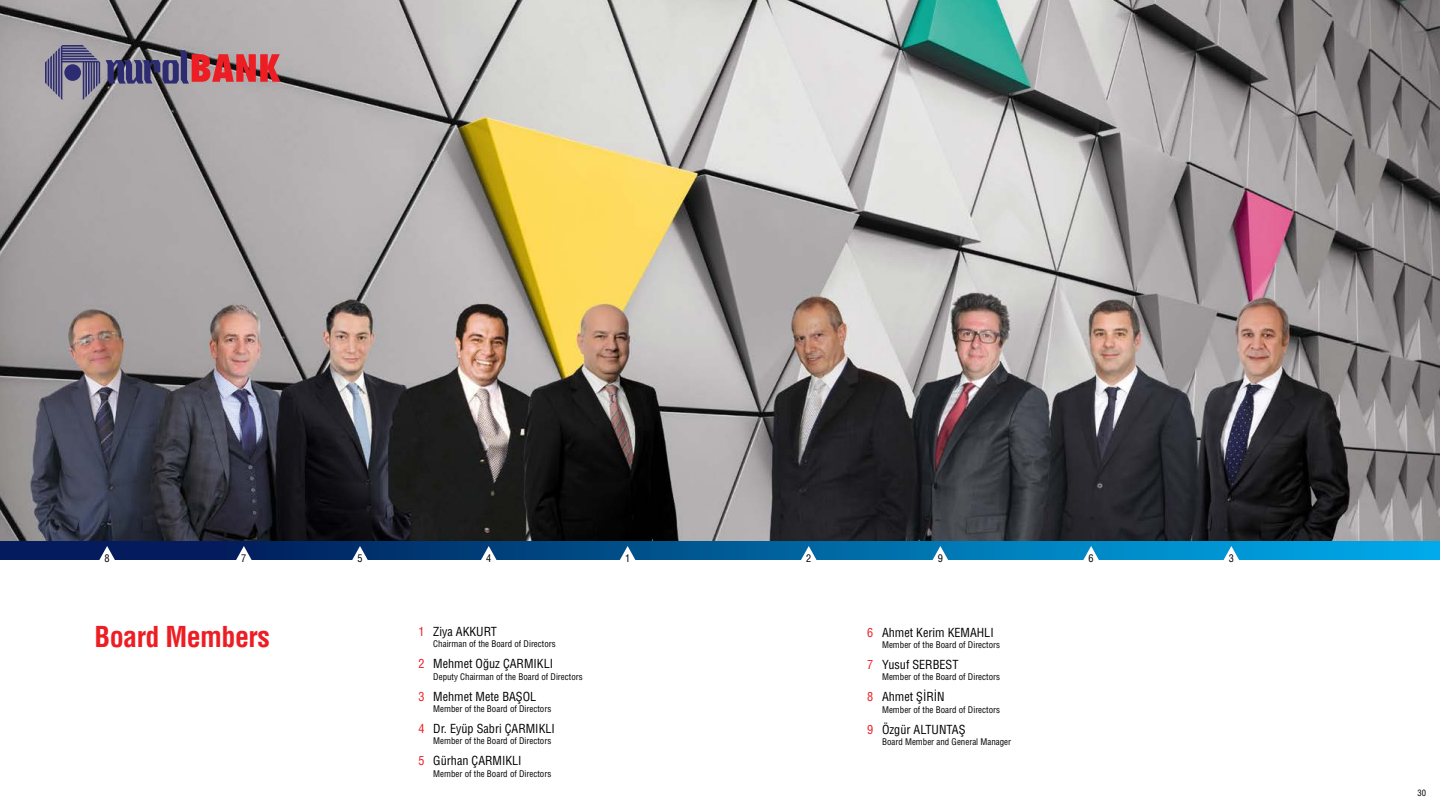
<style>
.page{position:relative;width:1440px;height:810px;background:#fff}
.page>*{position:absolute;margin:0;border:0;box-sizing:border-box;transform-origin:0 0}
.t1{font:700 condensed 28.12px "Helvetica LT Std";letter-spacing:-.02em;color:#ed1d24}
.t2{font:condensed 12.15px "Helvetica LT Std";color:#000}
.t3{font:condensed 12.15px "Helvetica LT Std";color:#ed1d24}
.t4{font:condensed 10.35px "Helvetica LT Std";color:#000}
.t5{font:condensed 8.93px "Helvetica LT Std";color:#000}
.t6{font:condensed 8.62px "Helvetica LT Std";color:#000}
</style>
<div class="page">
<img style="left:0;top:0;width:1440px;height:541px">
<svg style="left:0;top:541px;width:1440px;height:18px;background:#005c99"></svg>
<svg style="left:96px;top:546px;width:22px;height:14px"></svg>
<svg style="left:233px;top:546px;width:22px;height:14px"></svg>
<svg style="left:349px;top:546px;width:22px;height:14px"></svg>
<svg style="left:478px;top:546px;width:22px;height:14px"></svg>
<svg style="left:617px;top:546px;width:22px;height:14px"></svg>
<svg style="left:798px;top:546px;width:22px;height:14px"></svg>
<svg style="left:1080px;top:546px;width:22px;height:14px"></svg>
<svg style="left:1220px;top:546px;width:23px;height:14px"></svg>
<svg style="left:929px;top:546px;width:23px;height:14px"></svg>
<svg style="left:106px;top:50px;width:174px;height:34px;background:#935668"></svg>
<svg style="left:45px;top:45px;width:55px;height:55px;background:#757291"></svg>
<p class="t4" style="left:105px;top:552px;width:7px">8</p>
<p class="t4" style="left:241px;top:552px;width:7px">7</p>
<p class="t4" style="left:357px;top:552px;width:7px">5</p>
<p class="t4" style="left:486px;top:552px;width:7px">4</p>
<p class="t4" style="left:625px;top:552px;width:7px">1</p>
<p class="t4" style="left:806px;top:552px;width:7px">2</p>
<p class="t4" style="left:938px;top:552px;width:7px">9</p>
<p class="t4" style="left:1089px;top:552px;width:7px">6</p>
<p class="t4" style="left:1229px;top:552px;width:7px">3</p>
<h1 class="t1" style="left:95px;top:619px;width:177px">Board Members</h1>
<h2 class="t3" style="left:419px;top:624px;width:8px">1</h2>
<h2 class="t3" style="left:419px;top:656px;width:8px">2</h2>
<h2 class="t3" style="left:419px;top:689px;width:8px">3</h2>
<h2 class="t3" style="left:419px;top:721px;width:8px">4</h2>
<h2 class="t3" style="left:419px;top:753px;width:8px">5</h2>
<h2 class="t2" style="left:433px;top:624px;width:65px">Ziya AKKURT</h2>
<p class="t5" style="left:433px;top:639px;width:124px">Chairman of the Board of Directors</p>
<h2 class="t2" style="left:433px;top:656px;width:121px">Mehmet Oğuz ÇARMIKLI</h2>
<p class="t5" style="left:433px;top:671px;width:151px">Deputy Chairman of the Board of Directors</p>
<h2 class="t2" style="left:433px;top:689px;width:104px">Mehmet Mete BAŞOL</h2>
<p class="t5" style="left:433px;top:703px;width:119px">Member of the Board of Directors</p>
<h2 class="t2" style="left:433px;top:721px;width:123px">Dr. Eyüp Sabri ÇARMIKLI</h2>
<p class="t5" style="left:433px;top:736px;width:119px">Member of the Board of Directors</p>
<h2 class="t2" style="left:433px;top:753px;width:90px">Gürhan ÇARMIKLI</h2>
<p class="t5" style="left:433px;top:768px;width:119px">Member of the Board of Directors</p>
<h2 class="t3" style="left:867px;top:625px;width:8px">6</h2>
<h2 class="t3" style="left:867px;top:657px;width:8px">7</h2>
<h2 class="t3" style="left:867px;top:689px;width:8px">8</h2>
<h2 class="t3" style="left:867px;top:722px;width:8px">9</h2>
<h2 class="t2" style="left:882px;top:625px;width:113px">Ahmet Kerim KEMAHLI</h2>
<p class="t5" style="left:882px;top:639px;width:119px">Member of the Board of Directors</p>
<h2 class="t2" style="left:882px;top:657px;width:78px">Yusuf SERBEST</h2>
<p class="t5" style="left:882px;top:672px;width:119px">Member of the Board of Directors</p>
<h2 class="t2" style="left:882px;top:689px;width:64px">Ahmet ŞİRİN</h2>
<p class="t5" style="left:882px;top:704px;width:119px">Member of the Board of Directors</p>
<h2 class="t2" style="left:882px;top:721px;width:85px">Özgür ALTUNTAŞ</h2>
<p class="t5" style="left:882px;top:736px;width:131px">Board Member and General Manager</p>
<p class="t6" style="left:1417px;top:788px;width:10px">30</p>
</div>
